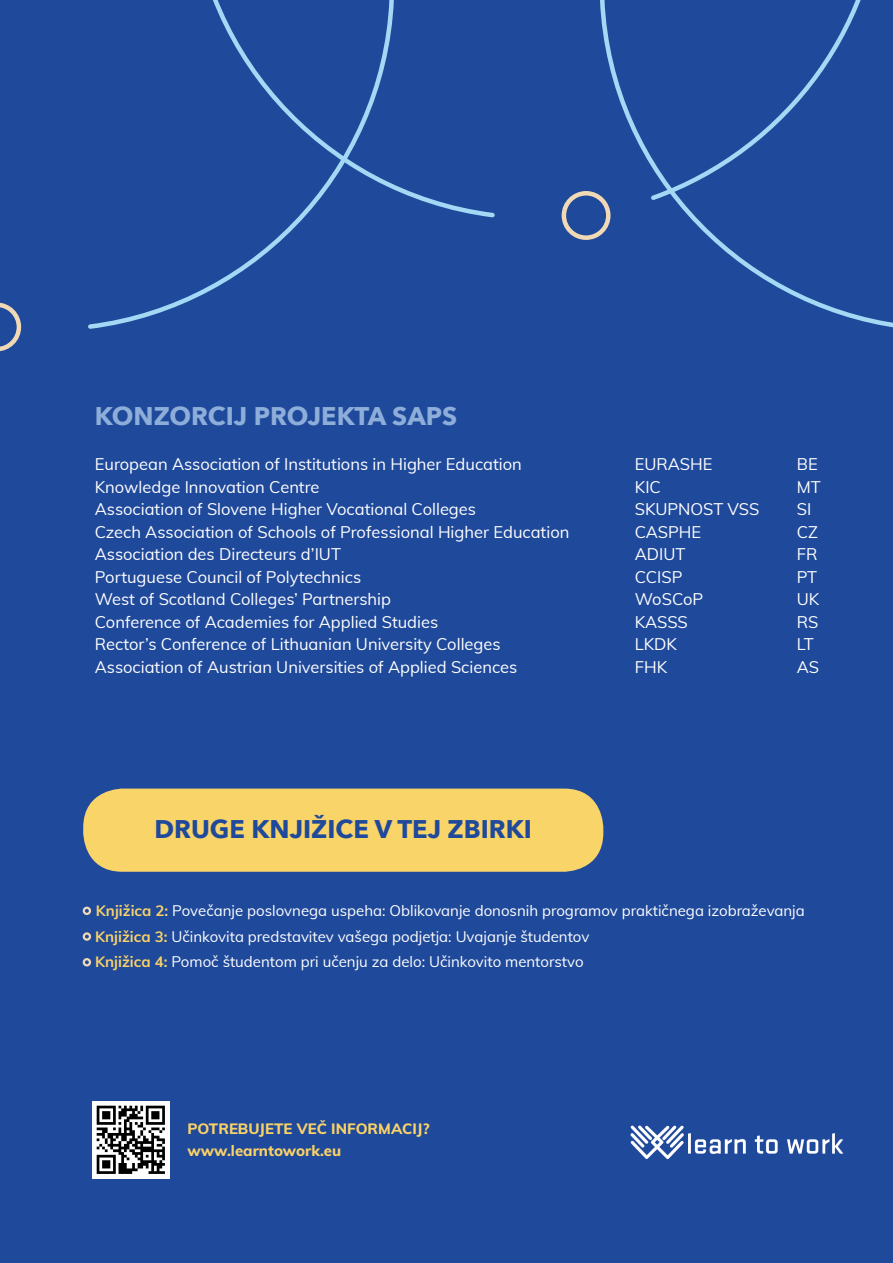
<style>
.page{position:relative;width:893px;height:1263px;background:#1f499b}
.page>*{position:absolute;margin:0;border:0;box-sizing:border-box;transform-origin:0 0}
.Naslov{font:700 25.5px "Avenir Next";color:#1f499a}
.Naslov-2{font:700 25.5px "Avenir Next";color:#8eaeda}
.Tekoci_tekst{font:16.5px "Muli";color:#fff}
.Tekoci_tekst-2{font:15px "Muli";color:#fff}
.t1{font:800 15px/22.5px "Muli";color:#fad267}
.s1{font-weight:700;color:#fad267}
</style>
<div class="page">
<div style="left:83px;top:788px;width:520px;height:84px;background:#f9d469;border-radius:39px"></div>
<svg style="left:597px;top:220px;width:296px;height:108px"></svg>
<svg style="left:397px;top:0;width:464px;height:220px"></svg>
<div style="left:562px;top:191px;width:48px;height:49px;border:4px solid #f2d9b5;border-radius:50%"></div>
<svg style="left:21px;top:0;width:376px;height:329px"></svg>
<svg style="left:0;top:302px;width:21px;height:49px"></svg>
<img style="left:630px;top:1125px;width:214px;height:35px">
<img style="left:92px;top:1101px;width:77px;height:77px">
<div style="left:83px;top:907px;width:8px;height:8px;border:2px solid #f2d9b5;border-radius:50%"></div>
<div style="left:83px;top:932px;width:8px;height:9px;border:2px solid #f2d9b5;border-radius:50%"></div>
<div style="left:83px;top:958px;width:8px;height:8px;border:2px solid #f2d9b5;border-radius:50%"></div>
<p class="Naslov-2" style="left:95px;top:394px;width:364px">KONZORCIJ PROJEKTA SAPS</p>
<p class="Tekoci_tekst" style="left:95px;top:452px;width:429px">European Association of Institutions in Higher Education</p>
<p class="Tekoci_tekst" style="left:635px;top:452px;width:79px">EURASHE</p>
<p class="Tekoci_tekst" style="left:797px;top:452px;width:22px">BE</p>
<p class="Tekoci_tekst" style="left:95px;top:475px;width:226px">Knowledge Innovation Centre</p>
<p class="Tekoci_tekst" style="left:635px;top:475px;width:28px">KIC</p>
<p class="Tekoci_tekst" style="left:797px;top:475px;width:25px">MT</p>
<p class="Tekoci_tekst" style="left:95px;top:497px;width:383px">Association of Slovene Higher Vocational Colleges</p>
<p class="Tekoci_tekst" style="left:635px;top:497px;width:126px">SKUPNOST VSS</p>
<p class="Tekoci_tekst" style="left:797px;top:497px;width:16px">SI</p>
<p class="Tekoci_tekst" style="left:95px;top:520px;width:476px">Czech Association of Schools of Professional Higher Education</p>
<p class="Tekoci_tekst" style="left:635px;top:520px;width:68px">CASPHE</p>
<p class="Tekoci_tekst" style="left:797px;top:520px;width:23px">CZ</p>
<p class="Tekoci_tekst" style="left:95px;top:542px;width:248px">Association des Directeurs d’IUT</p>
<p class="Tekoci_tekst" style="left:635px;top:542px;width:52px">ADIUT</p>
<p class="Tekoci_tekst" style="left:797px;top:542px;width:22px">FR</p>
<p class="Tekoci_tekst" style="left:95px;top:565px;width:268px">Portuguese Council of Polytechnics</p>
<p class="Tekoci_tekst" style="left:635px;top:565px;width:49px">CCISP</p>
<p class="Tekoci_tekst" style="left:797px;top:565px;width:22px">PT</p>
<p class="Tekoci_tekst" style="left:95px;top:587px;width:298px">West of Scotland Colleges’ Partnership</p>
<p class="Tekoci_tekst" style="left:635px;top:587px;width:70px">WoSCoP</p>
<p class="Tekoci_tekst" style="left:797px;top:587px;width:24px">UK</p>
<p class="Tekoci_tekst" style="left:95px;top:610px;width:345px">Conference of Academies for Applied Studies</p>
<p class="Tekoci_tekst" style="left:635px;top:610px;width:55px">KASSS</p>
<p class="Tekoci_tekst" style="left:797px;top:610px;width:23px">RS</p>
<p class="Tekoci_tekst" style="left:95px;top:632px;width:407px">Rector’s Conference of Lithuanian University Colleges</p>
<p class="Tekoci_tekst" style="left:635px;top:632px;width:44px">LKDK</p>
<p class="Tekoci_tekst" style="left:797px;top:632px;width:18px">LT</p>
<p class="Tekoci_tekst" style="left:95px;top:655px;width:424px">Association of Austrian Universities of Applied Sciences</p>
<p class="Tekoci_tekst" style="left:635px;top:655px;width:34px">FHK</p>
<p class="Tekoci_tekst" style="left:797px;top:655px;width:24px">AS</p>
<p class="Naslov" style="left:154px;top:807px;width:379px">DRUGE KNJIŽICE V TEJ ZBIRKI</p>
<p class="Tekoci_tekst-2" style="left:96px;top:900px;width:710px"><span class="s1">Knjižica 2:</span> Povečanje poslovnega uspeha: Oblikovanje donosnih programov praktičnega izobraževanja</p>
<p class="Tekoci_tekst-2" style="left:95px;top:925px;width:496px"><span class="s1">Knjižica 3:</span> Učinkovita predstavitev vašega podjetja: Uvajanje študentov</p>
<p class="Tekoci_tekst-2" style="left:95px;top:951px;width:490px"><span class="s1">Knjižica 4:</span> Pomoč študentom pri učenju za delo: Učinkovito mentorstvo</p>
<p class="t1" style="left:188px;top:1116px;width:244px">POTREBUJETE VEČ INFORMACIJ? www.learntowork.eu</p>
</div>
